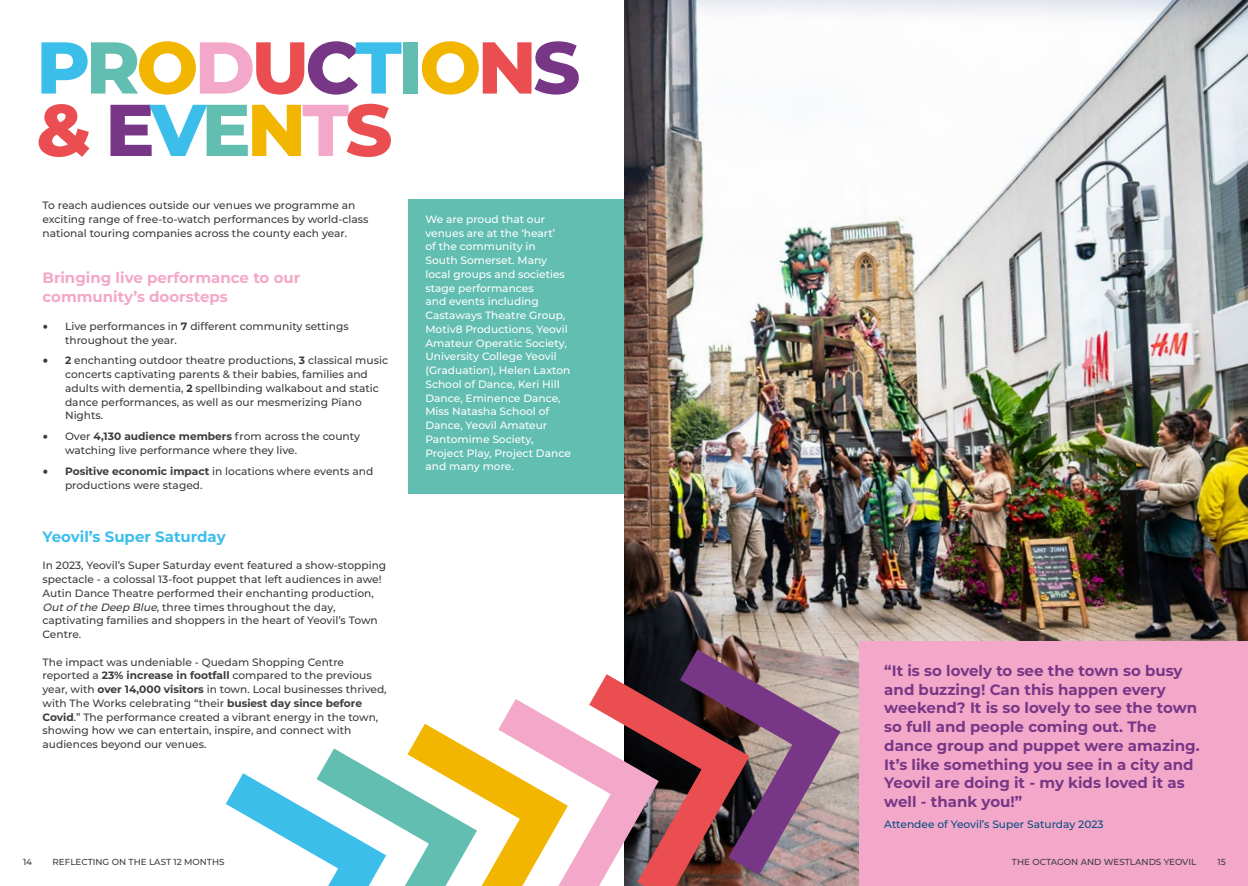
<style>
.page{position:relative;width:1248px;height:886px;background:#fff}
.page>*{position:absolute;margin:0;border:0;box-sizing:border-box;transform-origin:0 0}
.t1{font:800 73.12px/62.4px "Montserrat";letter-spacing:-.05em;color:#ea4e50}
.t2{font:700 15px/18.8px "Montserrat";color:#783786}
.t3{font:700 15px/18.8px "Montserrat";color:#f4a8c9}
.t4{font:700 15px "Montserrat";color:#3cbeeb}
.t5{font:500 10.62px/13.8px "Montserrat";color:#3c3c3b}
.t6{font:500 10.62px/13.8px "Montserrat";color:#fff}
.t7{font:500 10.62px "Montserrat";color:#054d85}
.t8{font:500 8.75px "Montserrat";color:#3c3c3b}
.s1{color:#3cbeeb}
.s2{color:#62beb1}
.s3{color:#f2b500}
.s4{color:#f4a8c9}
.s5{color:#783786}
.s6{font-family:"Minion Pro";font-weight:400;font-size:15px}
.s7{font-weight:700}
.s8{font-family:"Minion Pro";font-weight:700;font-size:15px}
.s9{font-style:italic}
</style>
<div class="page">
<div style="left:409px;top:199px;width:215px;height:294px;background:#62beb1"></div>
<img style="left:624px;top:0;width:623px;height:886px">
<svg style="left:226px;top:649px;width:614px;height:237px"></svg>
<div style="left:859px;top:641px;width:388px;height:245px;background:#f4a8c9"></div>
<h1 class="t1" style="left:36px;top:32px;width:545px"><span class="s1">P</span><span class="s2">R</span><span class="s3">O</span><span class="s4">D</span>U<span class="s5">C</span><span class="s1">T</span><span class="s2">I</span><span class="s3">O</span>N<span class="s5">S </span>&amp; <span class="s5">E</span><span class="s1">V</span><span class="s2">E</span><span class="s3">N</span><span class="s4">T</span>S</h1>
<p class="t5" style="left:43px;top:198px;width:327px">To reach audiences outside our venues we programme an exciting range of free-to-watch performances by world-class national touring companies across the county each year.</p>
<h2 class="t3" style="left:43px;top:268px;width:259px">Bringing live performance to our community’s doorsteps</h2>
<p class="t5" style="left:65px;top:319px;width:285px;text-indent:-22px"><span class="s6">•</span> Live performances in <span class="s7">7</span> different community settings throughout the year.</p>
<p class="t5" style="left:65px;top:353px;width:324px;text-indent:-22px"><span class="s8">•</span> <span class="s7">2</span> enchanting outdoor theatre productions, <span class="s7">3</span> classical music concerts captivating parents &amp; their babies, families and adults with dementia, <span class="s7">2</span> spellbinding walkabout and static dance performances, as well as our mesmerizing Piano Nights.</p>
<p class="t5" style="left:65px;top:429px;width:296px;text-indent:-22px"><span class="s6">•</span> Over <span class="s7">4,130 audience members</span> from across the county watching live performance where they live.</p>
<p class="t5" style="left:65px;top:464px;width:310px;text-indent:-22px"><span class="s8">•</span> <span class="s7">Positive economic impact</span> in locations where events and productions were staged.</p>
<h2 class="t4" style="left:43px;top:526px;width:185px">Yeovil’s Super Saturday</h2>
<p class="t5" style="left:43px;top:558px;width:345px">In 2023, Yeovil’s Super Saturday event featured a show-stopping spectacle - a colossal 13-foot puppet that left audiences in awe!<br>Autin Dance Theatre performed their enchanting production, <span class="s9">Outofthe Deep Blue</span>, three times throughout the day, captivating families and shoppers in the heart of Yeovil’s Town Centre.</p>
<p class="t5" style="left:43px;top:654px;width:345px">The impact was undeniable - Quedam Shopping Centre reported a <span class="s7">23% increase in footfall</span> compared to the previous year, with <span class="s7">over 14,000 visitors</span> in town. Local businesses thrived, with The Works celebrating “their <span class="s7">busiest day since before Covid</span>.” The performance created a vibrant energy in the town, showing how we can entertain, inspire, and connect with audiences beyond our venues.</p>
<p class="t6" style="left:425px;top:212px;width:147px">We are proud that our venues are at the ‘heart’<br>of the community in<br>South Somerset. Many local groups and societies stage performances<br>and events including<br>Castaways Theatre Group,<br>Motiv8 Productions, Yeovil<br>Amateur Operatic Society,<br>University College Yeovil (Graduation), Helen Laxton<br>School of Dance, Keri Hill<br>Dance, Eminence Dance,<br>Miss Natasha School of<br>Dance, Yeovil Amateur<br>Pantomime Society,<br>Project Play, Project Dance and many more.</p>
<p class="t2" style="left:884px;top:660px;width:317px">“It is so lovely to see the town so busy and buzzing! Can this happen every weekend? It is so lovely to see the town so full and people coming out. The dance group and puppet were amazing.<br>It’s like something you see in a city and Yeovil are doing it - my kids loved it as well - thank you!”</p>
<p class="t7" style="left:884px;top:817px;width:221px">Attendee of Yeovil’s Super Saturday 2023</p>
<p class="t8" style="left:23px;top:856px;width:11px">14</p>
<p class="t8" style="left:53px;top:856px;width:173px">REFLECTING ON THE LAST 12 MONTHS</p>
<p class="t8" style="left:1011px;top:856px;width:186px">THE OCTAGON AND WESTLANDS YEOVIL</p>
<p class="t8" style="left:1217px;top:856px;width:10px">15</p>
</div>
